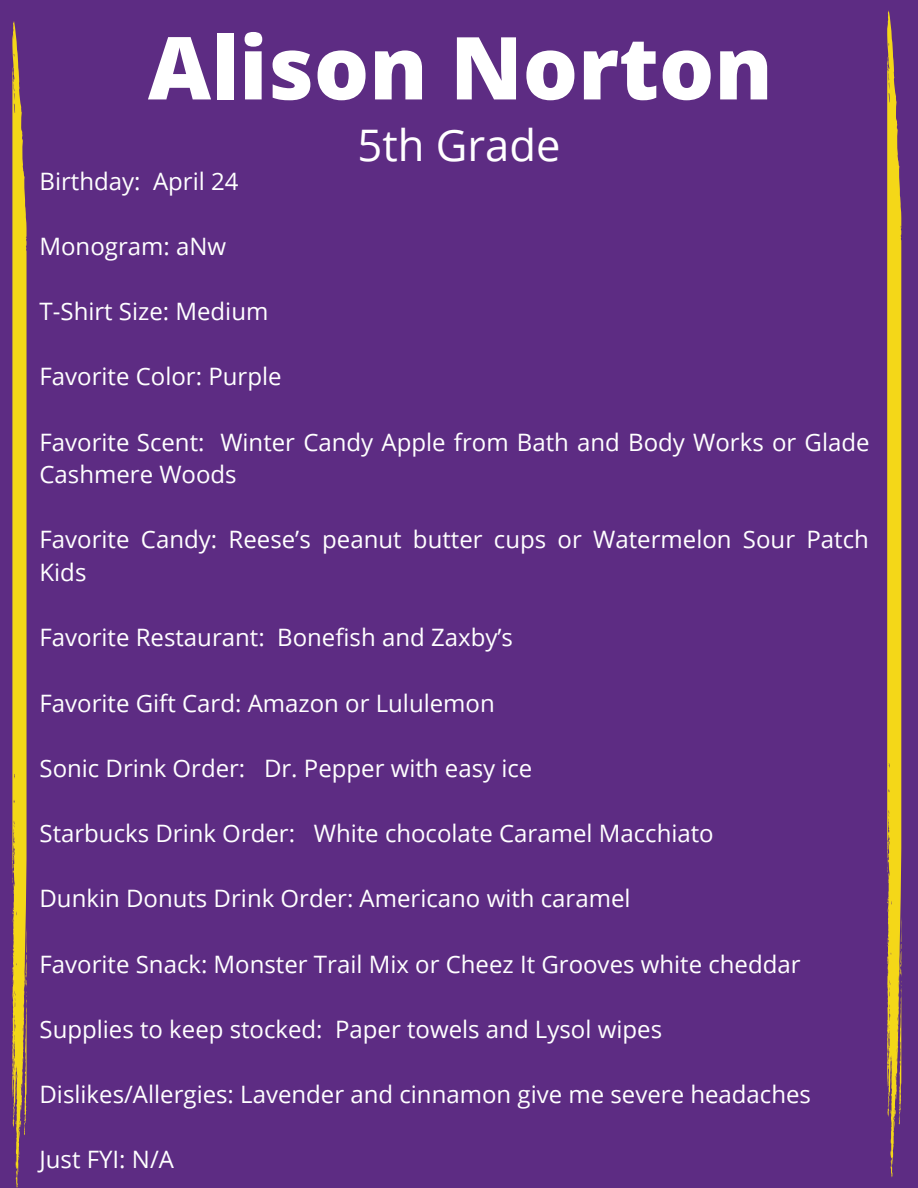
<style>
.page{position:relative;width:918px;height:1188px;background:#5d2c83}
.page>*{position:absolute;margin:0;border:0;box-sizing:border-box;transform-origin:0 0}
.t1{font:800 87px "Open Sans";color:#fff}
.t2{font:43.5px "Open Sans";color:#fff}
.t3{font:24px/32.7px "Open Sans";color:#fff}
</style>
<div class="page">
<svg style="left:12px;top:21px;width:15px;height:1167px;background:#d3b12f"></svg>
<svg style="left:887px;top:11px;width:15px;height:1166px;background:#d3b12f"></svg>
<h1 class="t1" style="left:148px;top:7px;width:626px">Alison Norton</h1>
<h2 class="t2" style="left:358px;top:114px;width:204px">5th Grade</h2>
<p class="t3" style="left:40px;top:164px;width:201px">Birthday: April 24</p>
<p class="t3" style="left:40px;top:229px;width:188px">Monogram: aNw</p>
<p class="t3" style="left:40px;top:294px;width:230px">T-Shirt Size: Medium</p>
<p class="t3" style="left:40px;top:360px;width:244px">Favorite Color: Purple</p>
<p class="t3" style="left:40px;top:425px;width:832px">Favorite Scent: Winter Candy Apple from Bath and Body Works or Glade<br>Cashmere Woods</p>
<p class="t3" style="left:40px;top:523px;width:831px">Favorite Candy: Reese’s peanut butter cups or Watermelon Sour Patch<br>Kids</p>
<p class="t3" style="left:40px;top:621px;width:475px">Favorite Restaurant: Bonefish and Zaxby’s</p>
<p class="t3" style="left:40px;top:686px;width:457px">Favorite Gift Card: Amazon or Lululemon</p>
<p class="t3" style="left:40px;top:751px;width:494px">Sonic Drink Order: Dr. Pepper with easy ice</p>
<p class="t3" style="left:40px;top:816px;width:676px">Starbucks Drink Order: White chocolate Caramel Macchiato</p>
<p class="t3" style="left:40px;top:882px;width:593px">Dunkin Donuts Drink Order: Americano with caramel</p>
<p class="t3" style="left:40px;top:947px;width:763px">Favorite Snack: Monster Trail Mix or Cheez It Grooves white cheddar</p>
<p class="t3" style="left:40px;top:1012px;width:624px">Supplies to keep stocked: Paper towels and Lysol wipes</p>
<p class="t3" style="left:40px;top:1077px;width:773px">Dislikes/Allergies: Lavender and cinnamon give me severe headaches</p>
<p class="t3" style="left:40px;top:1143px;width:136px">Just FYI: N/A</p>
</div>
